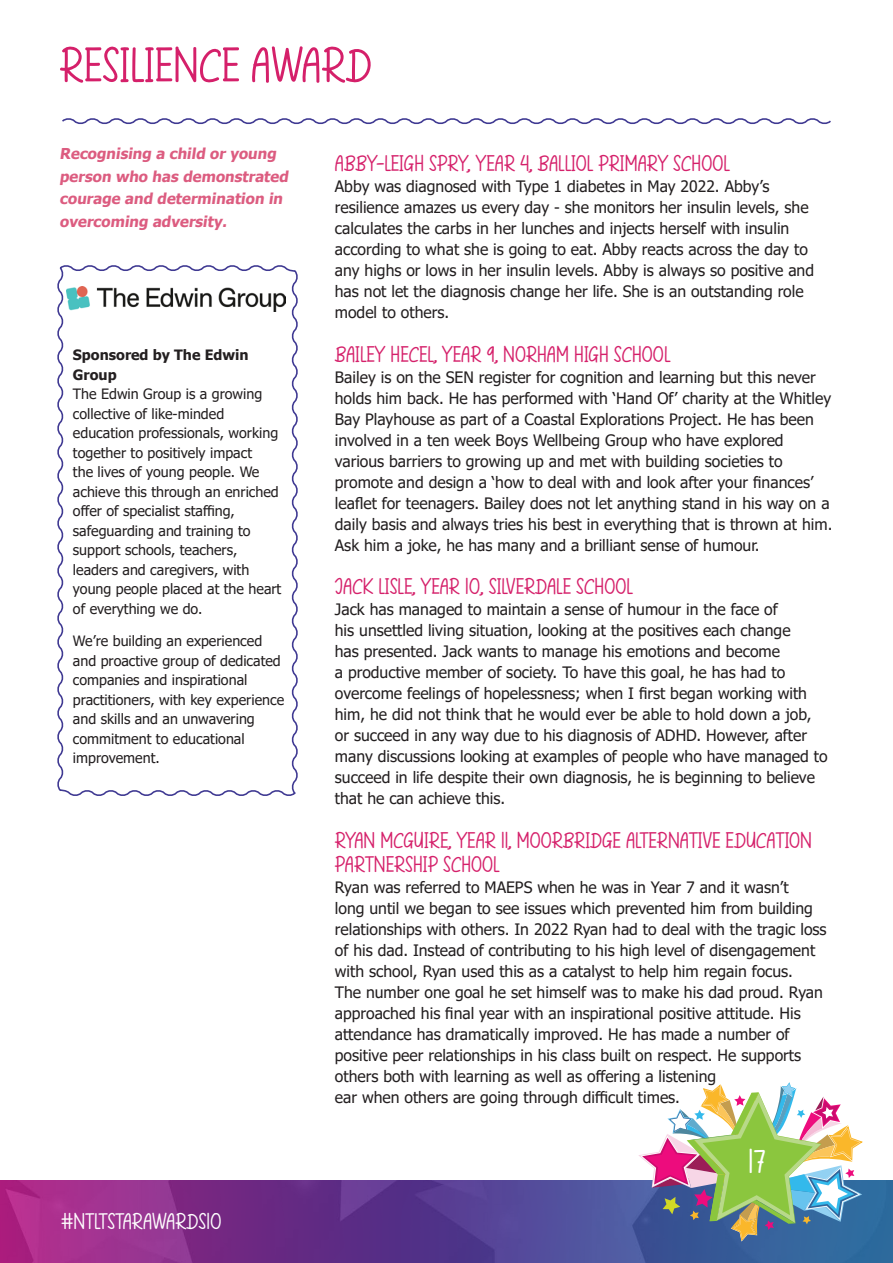
<style>
.page{position:relative;width:893px;height:1263px;background:#fff}
.page>*{position:absolute;margin:0;border:0;box-sizing:border-box;transform-origin:0 0}
.t1{font:72px "Home And Work";color:#d5206a}
.t2{font:49.5px "Home And Work";color:#fff}
.t3{font:33px/24px "Home And Work";color:#d5206a}
.t4{font:33px "Home And Work";color:#fff}
.t5{font:15.75px/21px "Tahoma";color:#231f20}
.t6{font:700 15px/22.5px "Tahoma";color:#dc5c80}
.t7{font:14.25px/19.5px "Tahoma";color:#231f20}
.t8{font:700 14.25px/19.5px "Tahoma";color:#231f20}
</style>
<div class="page">
<img style="left:0;top:1180px;width:893px;height:83px">
<svg style="left:638px;top:1082px;width:226px;height:159px"></svg>
<svg style="left:57px;top:265px;width:241px;height:531px"></svg>
<svg style="left:62px;top:118px;width:769px;height:6px"></svg>
<img style="left:67px;top:286px;width:218px;height:25px">
<h1 class="t1" style="left:60px;top:38px;width:314px">RESILIENCE AWARD</h1>
<p class="t6" style="left:60px;top:143px;width:233px">Recognising a child or young person who has demonstrated courage and determination in overcoming adversity.</p>
<p class="t8" style="left:73px;top:346px;width:177px">Sponsored by The Edwin<br>Group</p>
<p class="t7" style="left:73px;top:385px;width:210px">The Edwin Group is a growing collective of like-minded education professionals, working together to positively impact<br>the lives of young people. We achieve this through an enriched offer of specialist staffing, safeguarding and training to support schools, teachers, leaders and caregivers, with young people placed at the heart of everything we do.</p>
<p class="t7" style="left:73px;top:632px;width:213px">We’re building an experienced and proactive group of dedicated companies and inspirational practitioners, with key experience and skills and an unwavering commitment to educational improvement.</p>
<h3 class="t4" style="left:61px;top:1209px;width:162px">#NTLTSTARAWARDS10</h3>
<h3 class="t3" style="left:335px;top:151px;width:397px">ABBY-LEIGH SPRY, YEAR 4, BALLIOL PRIMARY SCHOOL</h3>
<p class="t5" style="left:335px;top:177px;width:481px">Abby was diagnosed with Type 1 diabetes in May 2022. Abby’s resilience amazes us every day - she monitors her insulin levels, she calculates the carbs in her lunches and injects herself with insulin according to what she is going to eat. Abby reacts across the day to any highs or lows in her insulin levels. Abby is always so positive and has not let the diagnosis change her life. She is an outstanding role model to others.</p>
<h3 class="t3" style="left:335px;top:342px;width:337px">BAILEY HECEL, YEAR 9, NORHAM HIGH SCHOOL</h3>
<p class="t5" style="left:335px;top:367px;width:499px">Bailey is on the SEN register for cognition and learning but this never holds him back. He has performed with ‘Hand Of’ charity at the Whitley Bay Playhouse as part of a Coastal Explorations Project. He has been involved in a ten week Boys Wellbeing Group who have explored various barriers to growing up and met with building societies to promote and design a ‘how to deal with and look after your finances’ leaflet for teenagers. Bailey does not let anything stand in his way on a daily basis and always tries his best in everything that is thrown at him.<br>Ask him a joke, he has many and a brilliant sense of humour.</p>
<h3 class="t3" style="left:335px;top:574px;width:300px">JACK LISLE, YEAR 10, SILVERDALE SCHOOL</h3>
<p class="t5" style="left:335px;top:600px;width:494px">Jack has managed to maintain a sense of humour in the face of<br>his unsettled living situation, looking at the positives each change<br>has presented. Jack wants to manage his emotions and become<br>a productive member of society. To have this goal, he has had to overcome feelings of hopelessness; when I first began working with him, he did not think that he would ever be able to hold down a job, or succeed in any way due to his diagnosis of ADHD. However, after many discussions looking at examples of people who have managed to succeed in life despite their own diagnosis, he is beginning to believe that he can achieve this.</p>
<h3 class="t3" style="left:335px;top:828px;width:479px">RYAN MCGUIRE, YEAR 11, MOORBRIDGE ALTERNATIVE EDUCATION<br>PARTNERSHIP SCHOOL</h3>
<p class="t5" style="left:335px;top:877px;width:493px">Ryan was referred to MAEPS when he was in Year 7 and it wasn’t<br>long until we began to see issues which prevented him from building relationships with others. In 2022 Ryan had to deal with the tragic loss of his dad. Instead of contributing to his high level of disengagement with school, Ryan used this as a catalyst to help him regain focus.<br>The number one goal he set himself was to make his dad proud. Ryan approached his final year with an inspirational positive attitude. His attendance has dramatically improved. He has made a number of positive peer relationships in his class built on respect. He supports others both with learning as well as offering a listening<br>ear when others are going through difficult times.</p>
<h2 class="t2" style="left:748px;top:1143px;width:19px">17</h2>
</div>
